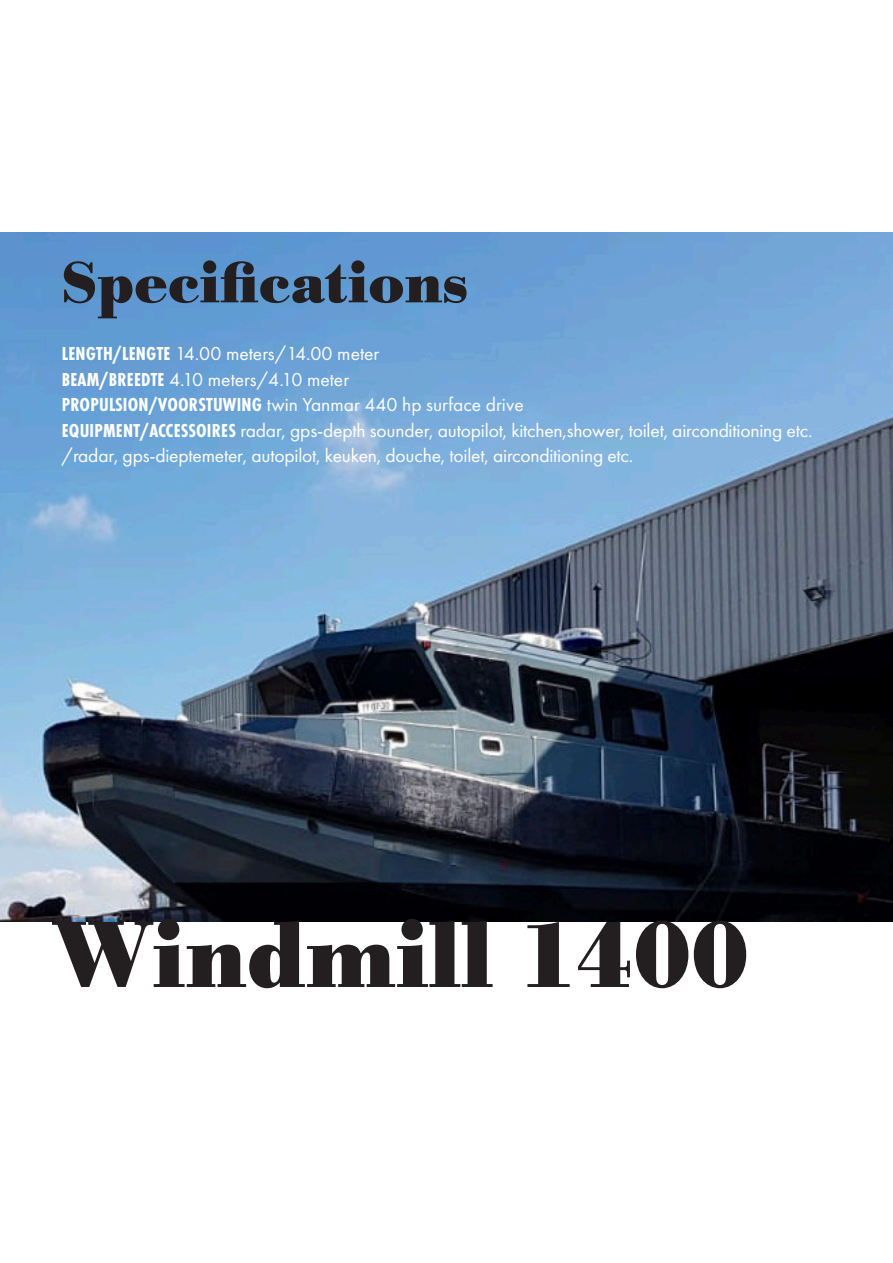
<style>
.page{position:relative;width:893px;height:1263px;background:#fff}
.page>*{position:absolute;margin:0;border:0;box-sizing:border-box;transform-origin:0 0}
.t1{font:700 97.5px "Bodoni URW";color:#231f20}
.t2{font:700 60px "Bodoni URW";color:#231f20}
.t3{font:19.5px/25.5px "Futura PT";letter-spacing:-.01em;color:#fff}
.s1{font-family:"Futura PT Cond";font-weight:700}
</style>
<div class="page">
<img style="left:0;top:233px;width:893px;height:688px">
<p class="t2" style="left:62px;top:247px;width:408px">Specifications</p>
<p class="t3" style="left:62px;top:341px;width:319px"><span class="s1">LENGTH/LENGTE</span> 14.00 meters/14.00 meter<br><span class="s1">BEAM/BREEDTE</span> 4.10 meters/4.10 meter</p>
<p class="t3" style="left:62px;top:392px;width:752px"><span class="s1">PROPULSION/VOORSTUWING</span> twin Yanmar 440 hp surface drive<br><span class="s1">EQUIPMENT/ACCESSOIRES</span> radar, gps-depth sounder, autopilot, kitchen,shower, toilet, airconditioning etc. /radar, gps-dieptemeter, autopilot, keuken, douche, toilet, airconditioning etc.</p>
<p class="t1" style="left:53px;top:898px;width:697px">Windmill 1400</p>
</div>
